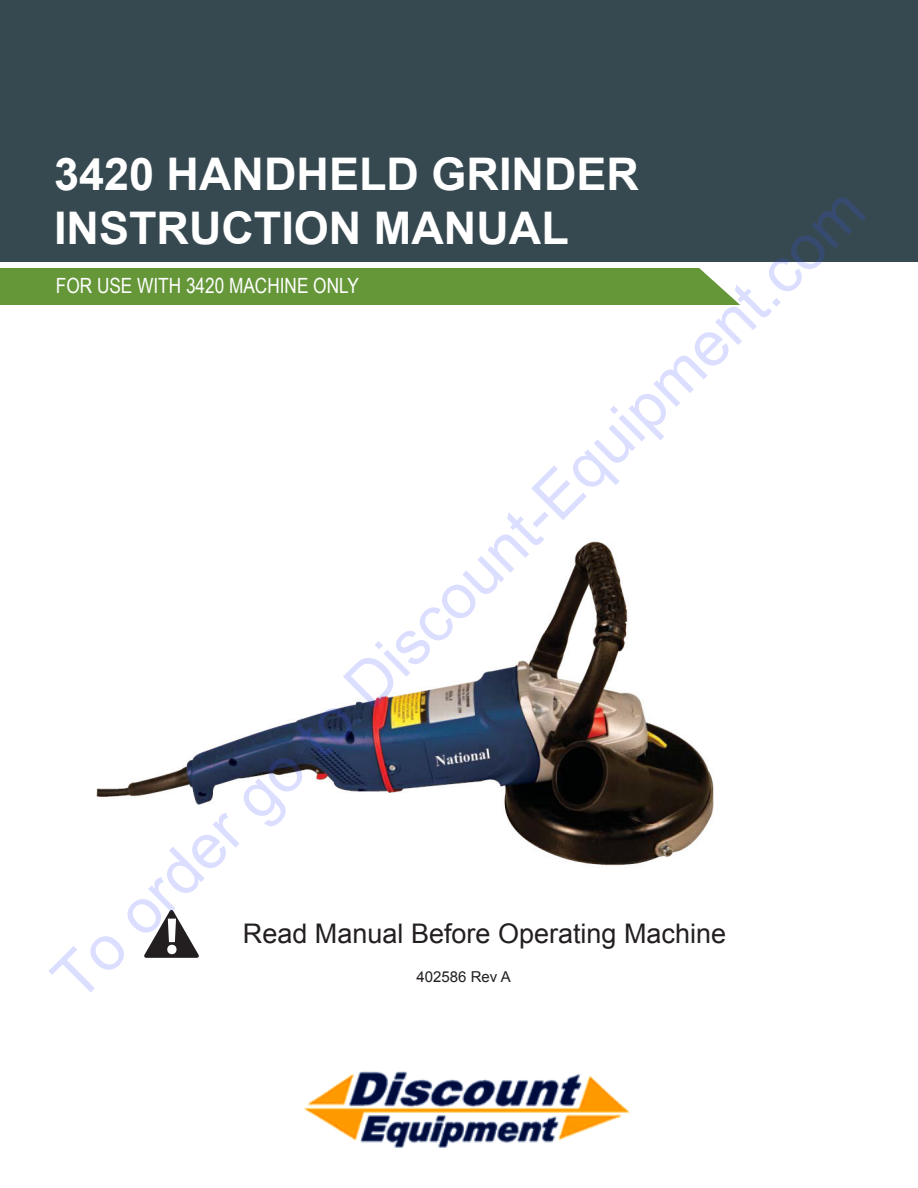
<style>
.page{position:relative;width:918px;height:1188px;background:#fff}
.page>*{position:absolute;margin:0;border:0;box-sizing:border-box;transform-origin:0 0}
.t1{font:63px "Arial";color:rgb(64 84 255/.19)}
.Product_Name{font:700 45px "Arial";color:#fff}
.Manual{font:700 45px "Arial";color:#fff}
.Read_Manual{font:27px "Arial";color:#231f20}
.Feature_Label{font:21px "Arial Narrow";color:#fff}
.Basic{font:15px "Arial";color:#231f20}
</style>
<div class="page">
<svg style="left:144px;top:910px;width:55px;height:48px"></svg>
<div style="left:0;top:268px;width:745px;height:37px;background:#659739"></div>
<img style="left:96px;top:541px;width:618px;height:325px">
<svg style="left:689px;top:261px;width:88px;height:44px"></svg>
<div style="left:0;top:0;width:918px;height:261px;background:#364951"></div>
<img style="left:304px;top:1071px;width:326px;height:77px">
<p class="Product_Name" style="left:54px;top:144px;width:587px">3420 HANDHELD GRINDER</p>
<p class="Manual" style="left:54px;top:198px;width:516px">INSTRUCTION MANUAL</p>
<p class="t1" style="left:33px;top:958px;width:1118px;rotate:-45deg">To order go to Discount-Equipment.com</p>
<p class="Feature_Label" style="left:56px;top:271px;width:305px">FOR USE WITH 3420 MACHINE ONLY</p>
<p class="Read_Manual" style="left:243px;top:916px;width:485px">Read Manual Before Operating Machine</p>
<p class="Basic" style="left:416px;top:967px;width:96px">402586 Rev A</p>
</div>
